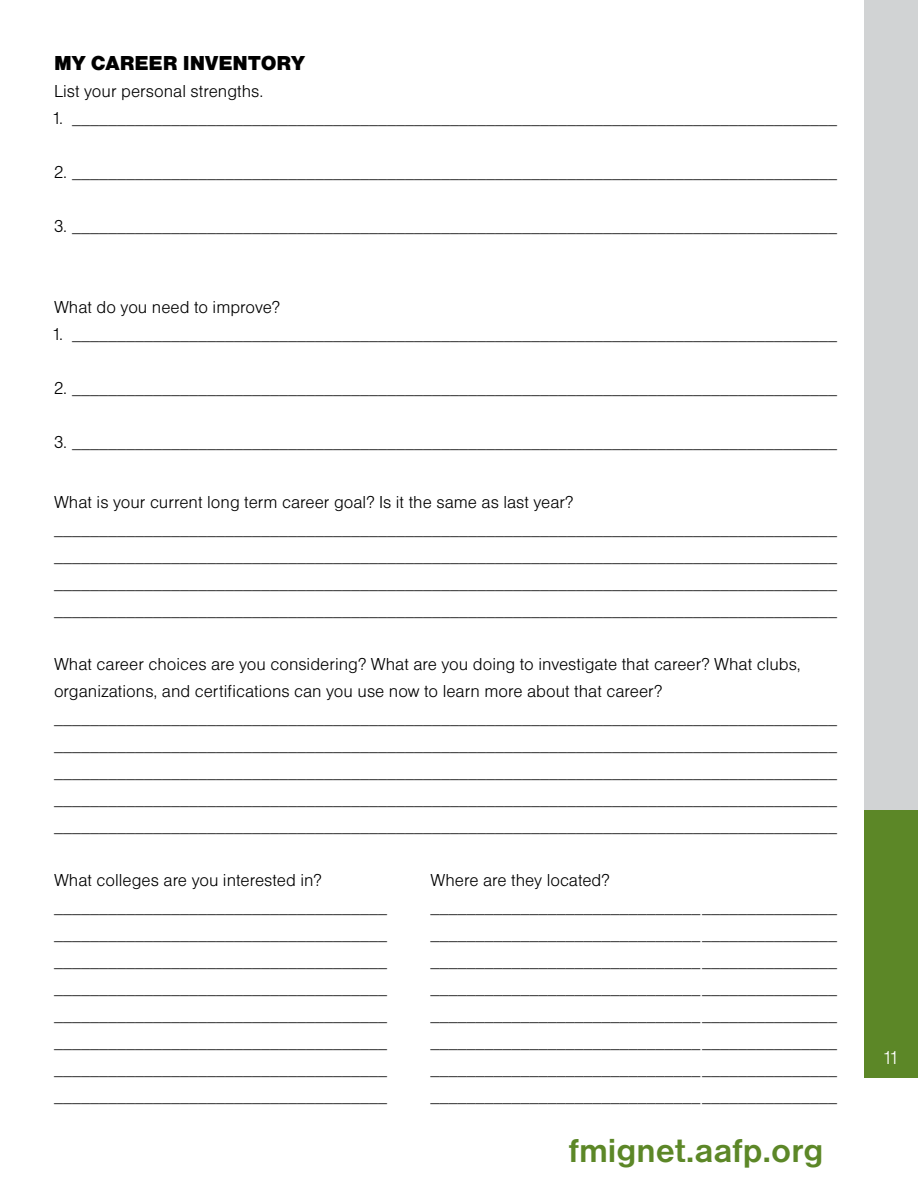
<style>
.page{position:relative;width:918px;height:1188px;background:#fff}
.page>*{position:absolute;margin:0;border:0;box-sizing:border-box;transform-origin:0 0}
.t1{font:700 34.5px "Nimbus San D";color:#5c8727}
.t2{font:21px "Nimbus San D Blac";color:#000}
.t3{font:19.5px "Nimbus San D Ligh";color:#fff}
.t4{font:18px/27px "Nimbus San D Ligh";color:#000}
</style>
<div class="page">
<div style="left:864px;top:0;width:54px;height:1050px;background:#d1d3d4"></div>
<div style="left:864px;top:810px;width:54px;height:267px;background:#5c8727"></div>
<p class="t2" style="left:54px;top:51px;width:252px">MY CAREER INVENTORY</p>
<p class="t4" style="left:54px;top:77px;width:211px">List your personal strengths.</p>
<p class="t4" style="left:54px;top:104px;width:784px">1. _____________________________________________________________________________________</p>
<p class="t4" style="left:54px;top:158px;width:784px">2. _____________________________________________________________________________________</p>
<p class="t4" style="left:54px;top:212px;width:784px">3. _____________________________________________________________________________________</p>
<p class="t4" style="left:54px;top:293px;width:228px">What do you need to improve?</p>
<p class="t4" style="left:54px;top:320px;width:784px">1. _____________________________________________________________________________________</p>
<p class="t4" style="left:54px;top:374px;width:784px">2. _____________________________________________________________________________________</p>
<p class="t4" style="left:54px;top:428px;width:784px">3. _____________________________________________________________________________________</p>
<p class="t4" style="left:54px;top:488px;width:784px">What is your current long term career goal? Is it the same as last year? _______________________________________________________________________________________ _______________________________________________________________________________________ _______________________________________________________________________________________ _______________________________________________________________________________________</p>
<p class="t4" style="left:54px;top:650px;width:784px">What career choices are you considering? What are you doing to investigate that career? What clubs, organizations, and certifications can you use now to learn more about that career? _______________________________________________________________________________________ _______________________________________________________________________________________ _______________________________________________________________________________________ _______________________________________________________________________________________ _______________________________________________________________________________________</p>
<p class="t4" style="left:54px;top:866px;width:269px">What colleges are you interested in?</p>
<p class="t4" style="left:431px;top:866px;width:181px">Where are they located?</p>
<p class="t4" style="left:54px;top:893px;width:334px">_____________________________________</p>
<p class="t4" style="left:431px;top:893px;width:408px">_____________________________________________</p>
<p class="t4" style="left:54px;top:920px;width:334px">_____________________________________</p>
<p class="t4" style="left:431px;top:920px;width:408px">_____________________________________________</p>
<p class="t4" style="left:54px;top:947px;width:334px">_____________________________________</p>
<p class="t4" style="left:431px;top:947px;width:408px">_____________________________________________</p>
<p class="t4" style="left:54px;top:974px;width:334px">_____________________________________</p>
<p class="t4" style="left:431px;top:974px;width:408px">_____________________________________________</p>
<p class="t4" style="left:54px;top:1001px;width:334px">_____________________________________</p>
<p class="t4" style="left:431px;top:1001px;width:408px">_____________________________________________</p>
<p class="t4" style="left:54px;top:1028px;width:334px">_____________________________________</p>
<p class="t4" style="left:431px;top:1028px;width:408px">_____________________________________________</p>
<p class="t4" style="left:54px;top:1055px;width:334px">_____________________________________</p>
<p class="t4" style="left:431px;top:1055px;width:408px">_____________________________________________</p>
<p class="t4" style="left:54px;top:1082px;width:334px">_____________________________________</p>
<p class="t4" style="left:431px;top:1082px;width:408px">_____________________________________________</p>
<h1 class="t1" style="left:569px;top:1131px;width:256px">fmignet.aafp.org</h1>
<p class="t3" style="left:885px;top:1047px;width:14px">11</p>
</div>
